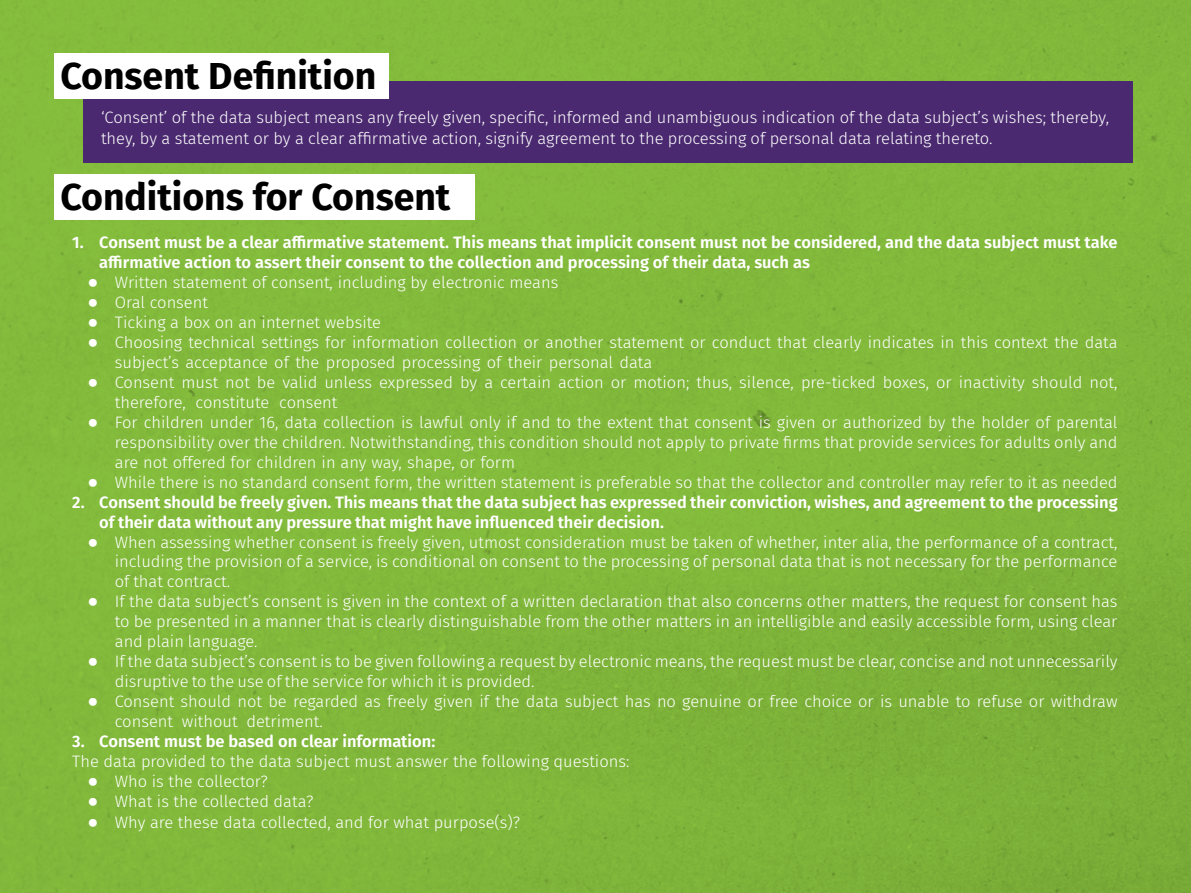
<style>
.page{position:relative;width:1191px;height:893px;background:#fff}
.page>*{position:absolute;margin:0;border:0;box-sizing:border-box;transform-origin:0 0}
.t1{font:700 37.5px "Fira Sans";color:#000}
.t2{font:300 16.5px/20.2px "Fira Sans";color:#fff}
.t3{font:600 16.5px "Fira Sans";color:#fff}
.s1{font-weight:700}
</style>
<div class="page">
<img style="left:0;top:0;width:1191px;height:893px">
<div style="left:83px;top:81px;width:1049px;height:82px;background:#4a2970"></div>
<div style="left:54px;top:53px;width:335px;height:46px;background:#fff"></div>
<div style="left:54px;top:174px;width:420px;height:46px;background:#fff"></div>
<h1 class="t1" style="left:60px;top:44px;width:317px">Consent Definition</h1>
<p class="t2" style="left:101px;top:106px;width:1009px;line-height:21px">‘Consent’ of the data subject means any freely given, specific, informed and unambiguous indication of the data subject’s wishes; thereby, they, by a statement or by a clear affirmative action, signify agreement to the processing of personal data relating thereto.</p>
<h1 class="t1" style="left:60px;top:165px;width:391px">Conditions for Consent</h1>
<p class="t3" style="left:72px;top:229px;width:1046px">1. Consent must be a clear affirmative statement. This means that implicit consent must not be considered, and the data subject must take</p>
<p class="t3" style="left:99px;top:249px;width:712px">affirmative action to assert their consent to the collection and processing of their data, such as</p>
<p class="t2" style="left:88px;top:272px;width:472px"><span class="s1">⦁</span> Written statement of consent, including by electronic means</p>
<p class="t2" style="left:88px;top:292px;width:122px"><span class="s1">⦁</span> Oral consent</p>
<p class="t2" style="left:88px;top:312px;width:295px"><span class="s1">⦁</span> Ticking a box on an internet website</p>
<p class="t2" style="left:88px;top:332px;width:1031px"><span class="s1">⦁</span> Choosing technical settings for information collection or another statement or conduct that clearly indicates in this context the data</p>
<p class="t2" style="left:115px;top:352px;width:539px">subject’s acceptance of the proposed processing of their personal data</p>
<p class="t2" style="left:88px;top:372px;width:1031px"><span class="s1">⦁</span> Consent must not be valid unless expressed by a certain action or motion; thus, silence, pre-ticked boxes, or inactivity should not,</p>
<p class="t2" style="left:115px;top:392px;width:224px">therefore, constitute consent</p>
<p class="t2" style="left:88px;top:412px;width:1031px"><span class="s1">⦁</span> For children under 16, data collection is lawful only if and to the extent that consent is given or authorized by the holder of parental</p>
<p class="t2" style="left:115px;top:432px;width:1004px">responsibility over the children. Notwithstanding, this condition should not apply to private firms that provide services for adults only and</p>
<p class="t2" style="left:115px;top:452px;width:402px">are not offered for children in any way, shape, or form</p>
<p class="t2" style="left:88px;top:472px;width:1031px"><span class="s1">⦁</span> While there is no standard consent form, the written statement is preferable so that the collector and controller may refer to it as needed</p>
<p class="t3" style="left:72px;top:488px;width:1047px">2. Consent should be freely given. This means that the data subject has expressed their conviction, wishes, and agreement to the processing</p>
<p class="t3" style="left:99px;top:508px;width:566px">of their data without any pressure that might have influenced their decision.</p>
<p class="t2" style="left:88px;top:531px;width:1031px"><span class="s1">⦁</span> When assessing whether consent is freely given, utmost consideration must be taken of whether, inter alia, the performance of a contract,</p>
<p class="t2" style="left:115px;top:551px;width:1004px">including the provision of a service, is conditional on consent to the processing of personal data that is not necessary for the performance</p>
<p class="t2" style="left:115px;top:571px;width:117px">of that contract.</p>
<p class="t2" style="left:88px;top:591px;width:1031px"><span class="s1">⦁</span> If the data subject’s consent is given in the context of a written declaration that also concerns other matters, the request for consent has</p>
<p class="t2" style="left:115px;top:611px;width:1004px">to be presented in a manner that is clearly distinguishable from the other matters in an intelligible and easily accessible form, using clear</p>
<p class="t2" style="left:115px;top:631px;width:144px">and plain language.</p>
<p class="t2" style="left:88px;top:651px;width:1031px"><span class="s1">⦁</span> If the data subject’s consent is to be given following a request by electronic means, the request must be clear, concise and not unnecessarily</p>
<p class="t2" style="left:115px;top:671px;width:421px">disruptive to the use of the service for which it is provided.</p>
<p class="t2" style="left:88px;top:691px;width:1031px"><span class="s1">⦁</span> Consent should not be regarded as freely given if the data subject has no genuine or free choice or is unable to refuse or withdraw</p>
<p class="t2" style="left:115px;top:711px;width:209px">consent without detriment.</p>
<p class="t3" style="left:72px;top:728px;width:364px">3. Consent must be based on clear information:</p>
<p class="t2" style="left:88px;top:751px;width:543px;text-indent:-16px">The data provided to the data subject must answer the following questions: <span class="s1">⦁</span> Who is the collector?<br><span class="s1">⦁</span> What is the collected data?<br><span class="s1">⦁</span> Why are these data collected, and for what purpose(s)?</p>
</div>
